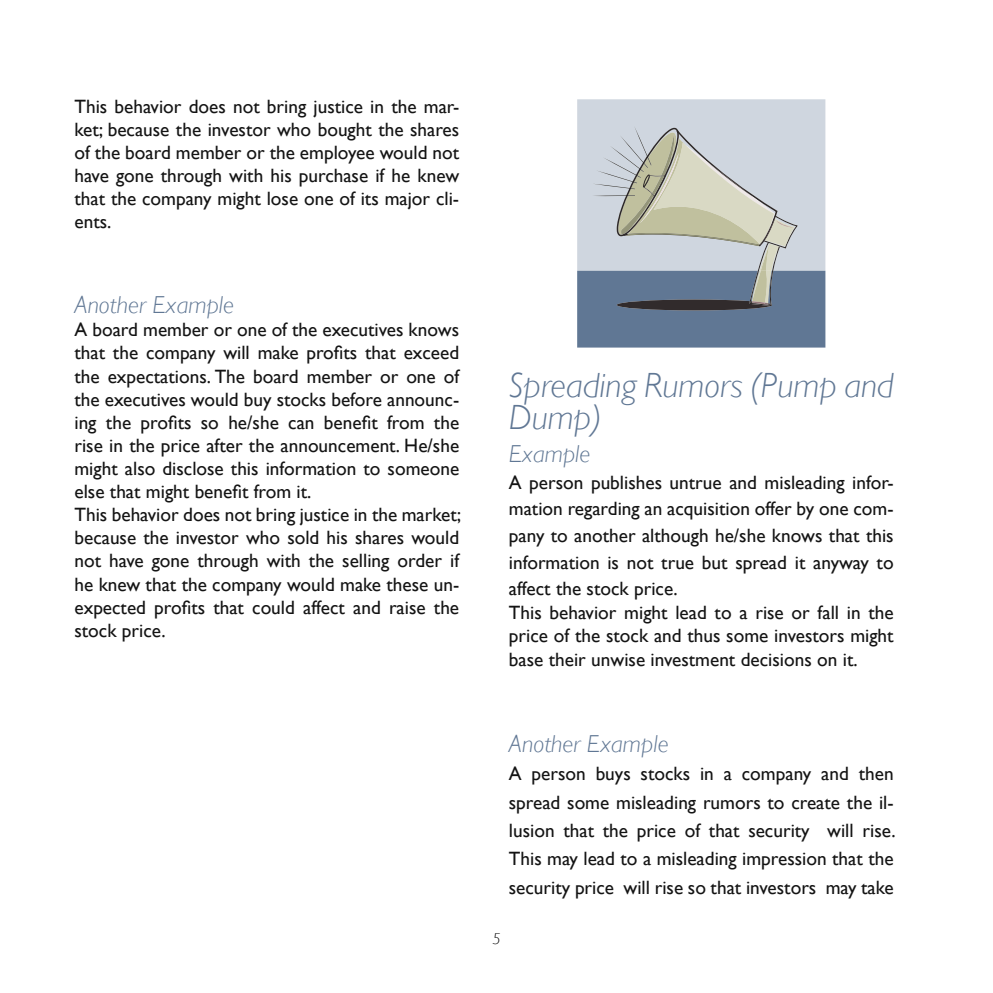
<style>
.page{position:relative;width:993px;height:993px;background:#fff}
.page>*{position:absolute;margin:0;border:0;box-sizing:border-box;transform-origin:0 0}
.t1{font:italic 300 35px/32.7px "Gill Sans";color:#607794}
.t2{font:italic 300 24.5px "Gill Sans";color:#607794}
.t3{font:19.25px/23.1px "Gill Sans";color:#141414;text-align:justify}
.t4{font:italic 300 15.75px "Gill Sans";color:#000}
</style>
<div class="page">
<div style="left:577px;top:99px;width:248px;height:27px;background:#cfd6df"></div>
<svg style="left:577px;top:126px;width:248px;height:221px;background:#a5afb6"></svg>
<p class="t3" style="left:74px;top:95px;width:386px">This behavior does not bring justice in the mar&shy;ket; because the investor who bought the shares of the board member or the employee would not have gone through with his purchase if he knew that the company might lose one of its major cli&shy;ents.</p>
<p class="t2" style="left:74px;top:290px;width:161px">Another Example</p>
<p class="t3" style="left:74px;top:318px;width:388px;text-align:left">A board member or one of the executives knows that the company will make profits that exceed the expectations. The board member or one of the executives would buy stocks before announc&shy;ing the profits so he/she can benefit from the rise in the price after the announcement. He/she might also disclose this information to someone else that might benefit from it.<br>This behavior does not bring justice in the market; because the investor who sold his shares would not have gone through with the selling order if he knew that the company would make these un&shy;expected profits that could affect and raise the stock price.</p>
<h1 class="t1" style="left:508px;top:368px;width:386px">Spreading Rumors (Pump and<br>Dump)</h1>
<p class="t2" style="left:508px;top:439px;width:83px">Example</p>
<p class="t3" style="left:508px;top:469px;width:386px;line-height:26.6px">A person publishes untrue and misleading infor&shy;mation regarding an acquisition offer by one com&shy;pany to another although he/she knows that this information is not true but spread it anyway to affect the stock price.</p>
<p class="t3" style="left:508px;top:600px;width:386px">This behavior might lead to a rise or fall in the price of the stock and thus some investors might base their unwise investment decisions on it.</p>
<p class="t2" style="left:508px;top:729px;width:161px">Another Example</p>
<p class="t3" style="left:508px;top:759px;width:388px;line-height:28.3px">A person buys stocks in a company and then spread some misleading rumors to create the il&shy;lusion that the price of that security will rise.<br>This may lead to a misleading impression that the security price will rise so that investors may take</p>
<p class="t4" style="left:492px;top:929px;width:10px">5</p>
</div>
